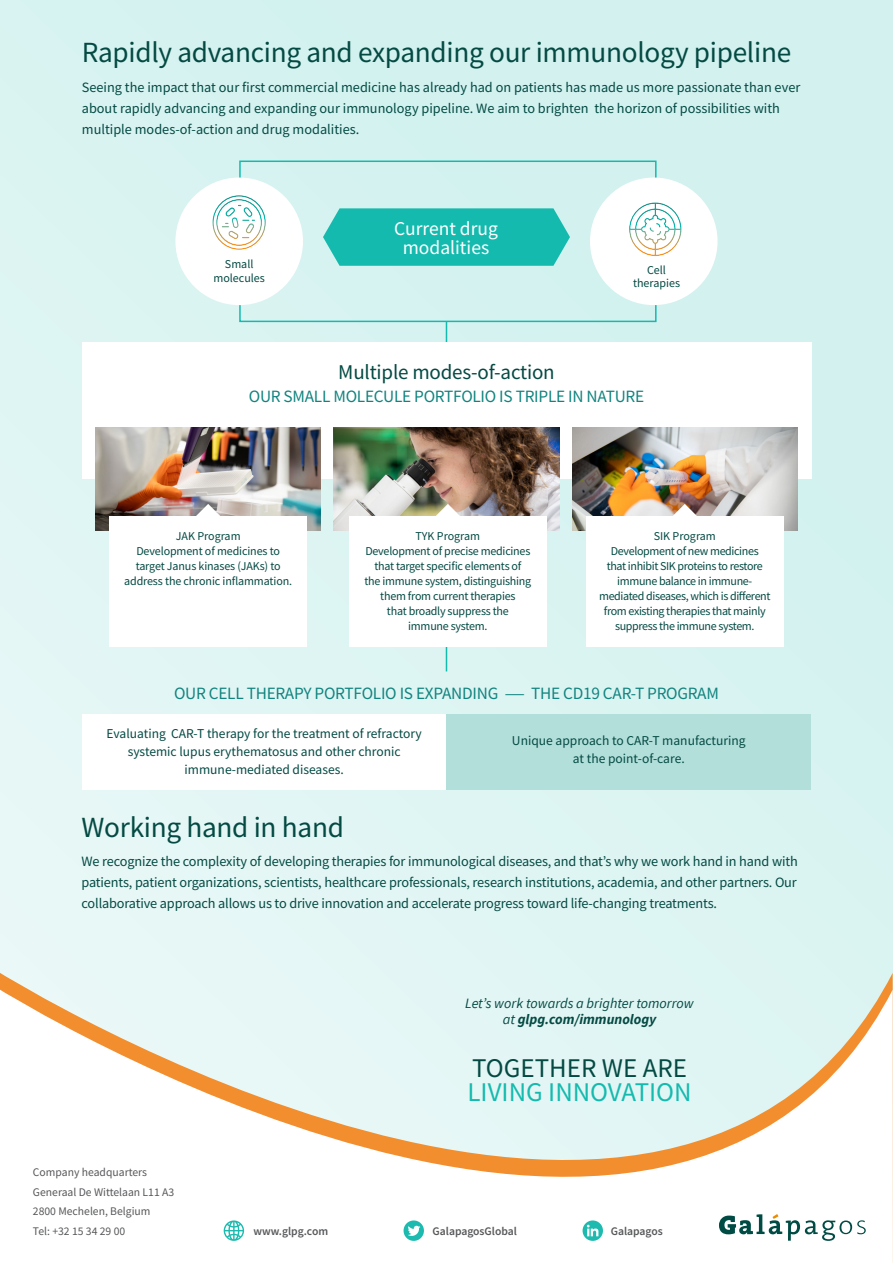
<style>
.page{position:relative;width:893px;height:1263px;background:#fff}
.page>*{position:absolute;margin:0;border:0;box-sizing:border-box;transform-origin:0 0}
.t1{font:29.25px "Source Sans Pro";letter-spacing:-.01em;color:#044a43}
.t2{font:27px "Source Sans Pro";color:#15baae}
.t3{font:27px "Source Sans Pro";color:#044a43}
.t4{font:21px "Source Sans Pro";letter-spacing:-.01em;color:#044a43}
.t5{font:19.5px/19.5px "Source Sans Pro";color:#fff;text-align:center}
.t6{font:17.25px "Source Sans Pro";letter-spacing:-.015em;color:#12847f}
.t7{font:14.25px/21px "Source Sans Pro";color:#044a43}
.t8{font:italic 14.25px/16.5px "Source Sans Pro";color:#044a43;text-align:center}
.t9{font:13.5px/18px "Source Sans Pro";color:#044a43;text-align:center}
.t10{font:12px/15px "Source Sans Pro";letter-spacing:-.02em;color:#044a43;text-align:center}
.t11{font:12px/13.5px "Source Sans Pro";color:#044a43;text-align:center}
.t12{font:11.7px/19.5px "Source Sans Pro";color:#57585a}
.t13{font:600 11.7px "Source Sans Pro";color:#57585a}
.s1{font-weight:700}
</style>
<div class="page">
<div style="left:0;top:0;width:893px;height:1263px;background:linear-gradient(to right,#e0f6f4,#d3f1ef)"></div>
<svg style="left:323px;top:208px;width:247px;height:58px;background:#23beb3"></svg>
<div style="left:239px;top:161px;width:418px;height:161px;border:2px solid #15baae"></div>
<div style="left:590px;top:178px;width:127px;height:127px;background:#fff;border-radius:50%"></div>
<div style="left:175px;top:178px;width:128px;height:127px;background:#fff;border-radius:50%"></div>
<svg style="left:629px;top:202px;width:53px;height:54px"></svg>
<svg style="left:212px;top:195px;width:54px;height:55px"></svg>
<svg style="left:446px;top:321px;width:1px;height:21px"></svg>
<div style="left:82px;top:342px;width:729px;height:137px;background:#fff"></div>
<img style="left:334px;top:427px;width:225px;height:103px">
<img style="left:572px;top:427px;width:225px;height:103px">
<img style="left:95px;top:427px;width:226px;height:103px">
<div style="left:109px;top:516px;width:198px;height:131px;background:#fff"></div>
<div style="left:349px;top:516px;width:198px;height:131px;background:#fff"></div>
<div style="left:586px;top:516px;width:198px;height:131px;background:#fff"></div>
<svg style="left:196px;top:504px;width:24px;height:12px"></svg>
<svg style="left:436px;top:504px;width:24px;height:12px"></svg>
<svg style="left:673px;top:504px;width:24px;height:12px"></svg>
<svg style="left:446px;top:647px;width:1px;height:24px"></svg>
<div style="left:82px;top:715px;width:364px;height:75px;background:#fff"></div>
<div style="left:446px;top:715px;width:365px;height:75px;background:#b3dfda"></div>
<div style="left:0;top:973px;width:893px;height:17px;background:#e3f6f5"></div>
<svg style="left:0;top:990px;width:893px;height:273px"></svg>
<svg style="left:719px;top:1214px;width:147px;height:27px"></svg>
<svg style="left:224px;top:1220px;width:20px;height:21px"></svg>
<svg style="left:404px;top:1220px;width:20px;height:21px"></svg>
<svg style="left:583px;top:1220px;width:20px;height:21px"></svg>
<h1 class="t1" style="left:82px;top:41px;width:711px">Rapidly advancing and expanding our immunology pipeline</h1>
<p class="t7" style="left:82px;top:76px;width:720px">Seeing the impact that our first commercial medicine has already had on patients has made us more passionate than ever about rapidly advancing and expanding our immunology pipeline. We aim to brighten the horizon of possibilities with multiple modes-of-action and drug modalities.</p>
<h3 class="t5" style="left:394px;top:220px;width:105px">Current drug modalities</h3>
<p class="t11" style="left:213px;top:259px;width:53px">Small molecules</p>
<p class="t11" style="left:633px;top:264px;width:49px">Cell therapies</p>
<h3 class="t4" style="left:338px;top:364px;width:218px">Multiple modes-of-action</h3>
<p class="t6" style="left:249px;top:390px;width:397px">OUR SMALL MOLECULE PORTFOLIO IS TRIPLE IN NATURE</p>
<p class="t10" style="left:124px;top:529px;width:169px">JAK Program<br>Development of medicines to target Janus kinases (JAKs) to address the chronic inflammation.</p>
<p class="t10" style="left:364px;top:529px;width:168px">TYK Program<br>Development of precise medicines that target specific elements of<br>the immune system, distinguishing them from current therapies<br>that broadly suppress the<br>immune system.</p>
<p class="t10" style="left:599px;top:529px;width:173px">SIK Program<br>Development of new medicines<br>that inhibit SIK proteins to restore immune balance in immune&shy;mediated diseases, which is different from existing therapies that mainly suppress the immune system.</p>
<p class="t6" style="left:174px;top:687px;width:546px">OUR CELL THERAPY PORTFOLIO IS EXPANDING — THE CD19 CAR-T PROGRAM</p>
<p class="t9" style="left:107px;top:726px;width:317px">Evaluating CAR-T therapy for the treatment of refractory systemic lupus erythematosus and other chronic immune-mediated diseases.</p>
<p class="t9" style="left:512px;top:733px;width:235px">Unique approach to CAR-T manufacturing at the point-of-care.</p>
<h1 class="t1" style="left:82px;top:815px;width:264px">Working hand in hand</h1>
<p class="t7" style="left:82px;top:851px;width:718px;text-align:justify">We recognize the complexity of developing therapies for immunological diseases, and that’s why we work hand in hand with patients, patient organizations, scientists, healthcare professionals, research institutions, academia, and other partners. Our collaborative approach allows us to drive innovation and accelerate progress toward life-changing treatments.</p>
<p class="t8" style="left:465px;top:996px;width:230px">Let’s work towards a brighter tomorrow at <span class="s1">glpg.com/immunology</span></p>
<p class="t12" style="left:33px;top:1163px;width:143px">Company headquarters<br>Generaal De Wittelaan L11 A3<br>2800 Mechelen, Belgium<br>Tel: +32 15 34 29 00</p>
<h2 class="t3" style="left:472px;top:1057px;width:216px">TOGETHER WE ARE</h2>
<h2 class="t2" style="left:467px;top:1081px;width:226px">LIVING INNOVATION</h2>
<p class="t13" style="left:254px;top:1226px;width:76px">www.glpg.com</p>
<p class="t13" style="left:433px;top:1226px;width:86px">GalapagosGlobal</p>
<p class="t13" style="left:611px;top:1226px;width:54px">Galapagos</p>
</div>
